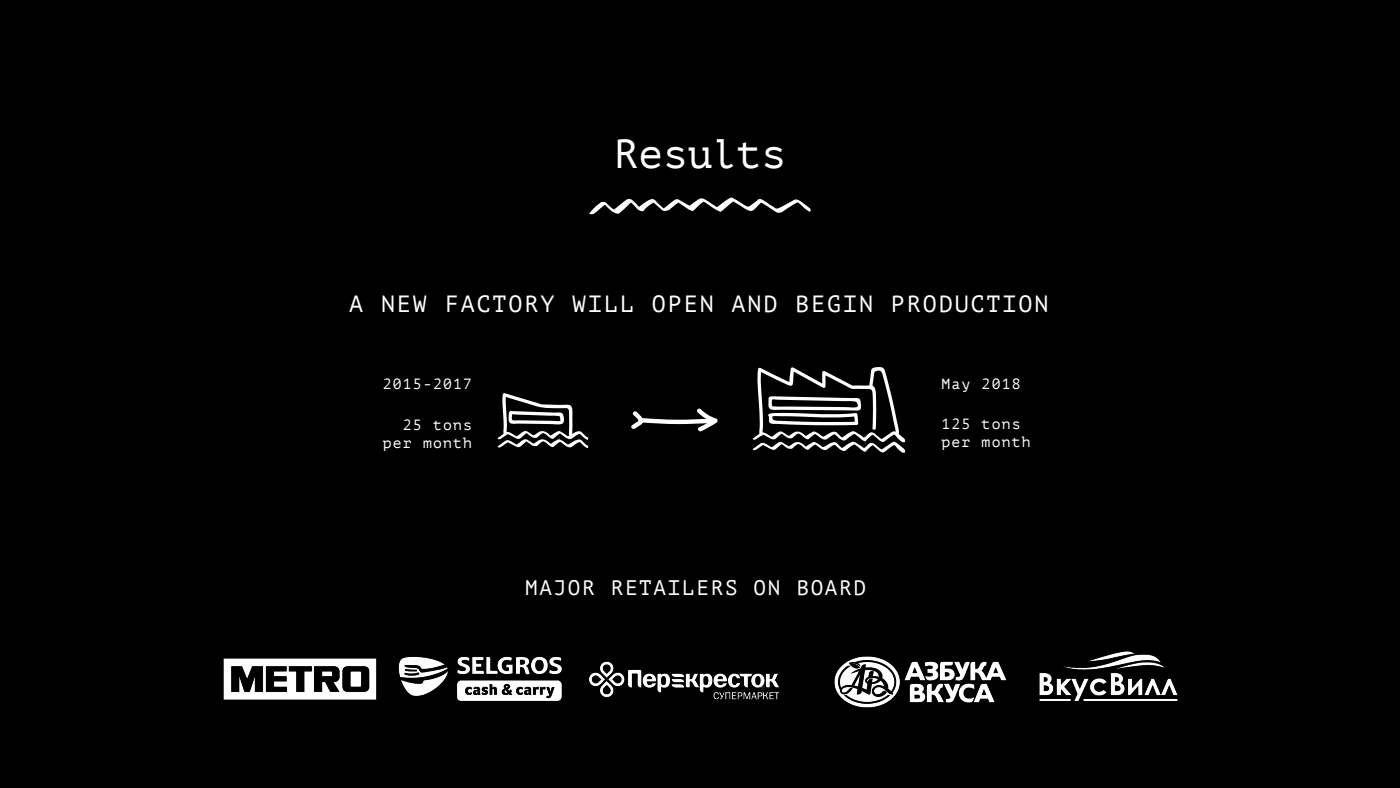
<style>
.page{position:relative;width:1400px;height:788px;background:#000}
.page>*{position:absolute;margin:0;border:0;box-sizing:border-box;transform-origin:0 0}
.t1{font:41.04px "PT Mono";color:#fff}
.t2{font:23.45px "PT Mono";letter-spacing:.08em;color:#fff}
.t3{font:21px "PT Mono";letter-spacing:.08em;color:#fff}
.t4{font:14.79px/17.8px "PT Mono";letter-spacing:.08em;color:#fff}
</style>
<div class="page">
<svg style="left:589px;top:197px;width:222px;height:17px"></svg>
<img style="left:223px;top:651px;width:955px;height:57px">
<svg style="left:753px;top:367px;width:152px;height:86px"></svg>
<svg style="left:497px;top:393px;width:91px;height:55px"></svg>
<svg style="left:631px;top:408px;width:87px;height:24px"></svg>
<h1 class="t1" style="left:614px;top:131px;width:174px">Results</h1>
<h2 class="t2" style="left:349px;top:291px;width:701px">A NEW FACTORY WILL OPEN AND BEGIN PRODUCTION</h2>
<p class="t4" style="left:383px;top:375px;width:91px">2015-2017</p>
<p class="t4" style="left:941px;top:375px;width:81px">May 2018</p>
<p class="t4" style="left:383px;top:416px;width:91px;text-align:right">25 tons per month</p>
<h3 class="t3" style="left:525px;top:576px;width:343px">MAJOR RETAILERS ON BOARD</h3>
<p class="t4" style="left:941px;top:415px;width:91px">125 tons per month</p>
</div>
